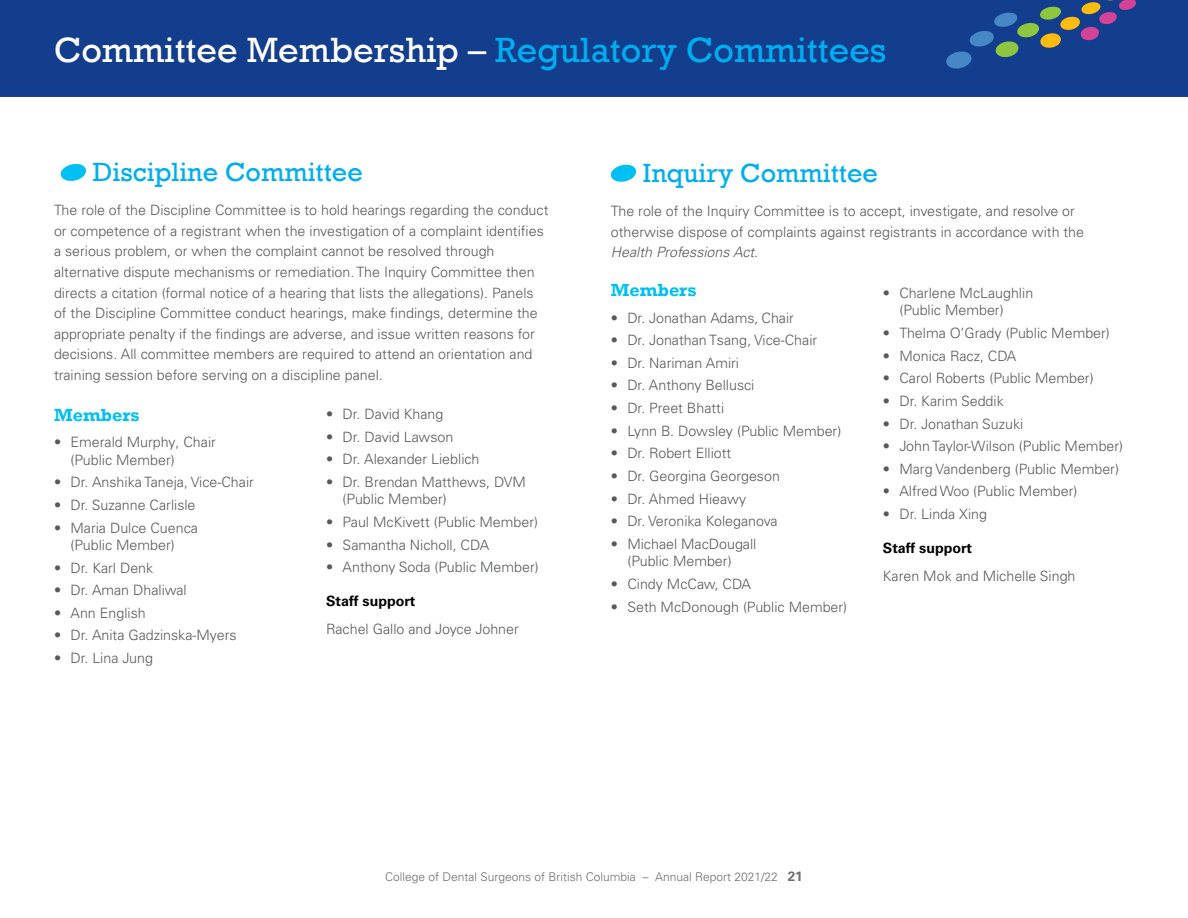
<style>
.page{position:relative;width:1188px;height:918px;background:#fff}
.page>*{position:absolute;margin:0;border:0;box-sizing:border-box;transform-origin:0 0}
.t1{font:36px "Rockwell";color:#fff}
.t2{font:27px "Rockwell";color:#00aeef}
.t3{font:700 18px "Rockwell";color:#00c0f3}
.t4{font:300 14.25px/20.5px "Univers LT Pro 45";color:#58595b}
.t5{font:700 14.25px "Univers LT Pro 65";color:#000}
.t6{font:300 12px "Univers LT Pro 45";color:#6d6e71}
.s1{color:#00aeef}
.s2{font-style:italic}
.s3{font-family:"Univers LT Pro 65";font-weight:700;font-size:13.5px}
</style>
<div class="page">
<div style="left:0;top:0;width:1188px;height:96px;background:#133d8d"></div>
<svg style="left:946px;top:0;width:191px;height:69px"></svg>
<svg style="left:60px;top:163px;width:26px;height:18px"></svg>
<svg style="left:610px;top:164px;width:27px;height:18px"></svg>
<h1 class="t1" style="left:54px;top:29px;width:834px">Committee Membership – <span class="s1">Regulatory Committees</span></h1>
<h2 class="t2" style="left:93px;top:156px;width:272px">Discipline Committee</h2>
<p class="t4" style="left:54px;top:200px;width:496px">The role of the Discipline Committee is to hold hearings regarding the conduct or competence of a registrant when the investigation of a complaint identifies a serious problem, or when the complaint cannot be resolved through alternative dispute mechanisms or remediation. The Inquiry Committee then directs a citation (formal notice of a hearing that lists the allegations). Panels of the Discipline Committee conduct hearings, make findings, determine the appropriate penalty if the findings are adverse, and issue written reasons for decisions. All committee members are required to attend an orientation and training session before serving on a discipline panel.</p>
<p class="t3" style="left:54px;top:404px;width:87px">Members</p>
<p class="t4" style="left:71px;top:434px;width:147px;line-height:17.2px;text-indent:-17px">• Emerald Murphy, Chair (Public Member)</p>
<p class="t4" style="left:54px;top:472px;width:201px">• Dr. Anshika Taneja, Vice-Chair</p>
<p class="t4" style="left:54px;top:495px;width:143px">• Dr. Suzanne Carlisle</p>
<p class="t4" style="left:54px;top:519px;width:145px;line-height:17.2px;text-align:center">• Maria Dulce Cuenca (Public Member)</p>
<p class="t4" style="left:54px;top:557px;width:101px">• Dr. Karl Denk</p>
<p class="t4" style="left:54px;top:580px;width:134px">• Dr. Aman Dhaliwal</p>
<p class="t4" style="left:54px;top:602px;width:93px">• Ann English</p>
<p class="t4" style="left:54px;top:625px;width:184px">• Dr. Anita Gadzinska-Myers</p>
<p class="t4" style="left:54px;top:648px;width:101px">• Dr. Lina Jung</p>
<p class="t4" style="left:326px;top:404px;width:119px">• Dr. David Khang</p>
<p class="t4" style="left:326px;top:426px;width:129px">• Dr. David Lawson</p>
<p class="t4" style="left:326px;top:449px;width:155px">• Dr. Alexander Lieblich</p>
<p class="t4" style="left:343px;top:473px;width:185px;line-height:17.2px;text-indent:-17px">• Dr. Brendan Matthews, DVM (Public Member)</p>
<p class="t4" style="left:326px;top:512px;width:213px">• Paul McKivett (Public Member)</p>
<p class="t4" style="left:326px;top:534px;width:165px">• Samantha Nicholl, CDA</p>
<p class="t4" style="left:326px;top:557px;width:214px">• Anthony Soda (Public Member)</p>
<p class="t5" style="left:326px;top:593px;width:91px">Staff support</p>
<p class="t4" style="left:326px;top:618px;width:194px">Rachel Gallo and Joyce Johner</p>
<h2 class="t2" style="left:643px;top:157px;width:237px">Inquiry Committee</h2>
<p class="t4" style="left:611px;top:201px;width:475px">The role of the Inquiry Committee is to accept, investigate, and resolve or otherwise dispose of complaints against registrants in accordance with the<br><span class="s2">Health Professions Act</span>.</p>
<p class="t3" style="left:611px;top:279px;width:87px">Members</p>
<p class="t4" style="left:611px;top:307px;width:185px">• Dr. Jonathan Adams, Chair</p>
<p class="t4" style="left:611px;top:330px;width:208px">• Dr. Jonathan Tsang, Vice-Chair</p>
<p class="t4" style="left:611px;top:353px;width:130px">• Dr. Nariman Amiri</p>
<p class="t4" style="left:611px;top:375px;width:145px">• Dr. Anthony Bellusci</p>
<p class="t4" style="left:611px;top:398px;width:115px">• Dr. Preet Bhatti</p>
<p class="t4" style="left:611px;top:420px;width:232px">• Lynn B. Dowsley (Public Member)</p>
<p class="t4" style="left:611px;top:443px;width:122px">• Dr. Robert Elliott</p>
<p class="t4" style="left:611px;top:466px;width:171px">• Dr. Georgina Georgeson</p>
<p class="t4" style="left:611px;top:488px;width:137px">• Dr. Ahmed Hieawy</p>
<p class="t4" style="left:611px;top:511px;width:168px">• Dr. Veronika Koleganova</p>
<p class="t4" style="left:611px;top:535px;width:147px;line-height:17.2px;text-align:center">• Michael MacDougall (Public Member)</p>
<p class="t4" style="left:611px;top:574px;width:142px">• Cindy McCaw, CDA</p>
<p class="t4" style="left:611px;top:596px;width:238px">• Seth McDonough (Public Member)</p>
<p class="t4" style="left:899px;top:284px;width:135px;line-height:17.2px;text-indent:-17px">• Charlene McLaughlin (Public Member)</p>
<p class="t4" style="left:883px;top:323px;width:229px">• Thelma O’Grady (Public Member)</p>
<p class="t4" style="left:883px;top:345px;width:135px">• Monica Racz, CDA</p>
<p class="t4" style="left:883px;top:368px;width:212px">• Carol Roberts (Public Member)</p>
<p class="t4" style="left:883px;top:391px;width:122px">• Dr. Karim Seddik</p>
<p class="t4" style="left:883px;top:413px;width:142px">• Dr. Jonathan Suzuki</p>
<p class="t4" style="left:883px;top:436px;width:242px">• John Taylor-Wilson (Public Member)</p>
<p class="t4" style="left:883px;top:458px;width:238px">• Marg Vandenberg (Public Member)</p>
<p class="t4" style="left:883px;top:481px;width:196px">• Alfred Woo (Public Member)</p>
<p class="t4" style="left:883px;top:504px;width:106px">• Dr. Linda Xing</p>
<p class="t5" style="left:883px;top:540px;width:91px">Staff support</p>
<p class="t4" style="left:883px;top:565px;width:194px">Karen Mok and Michelle Singh</p>
<p class="t6" style="left:385px;top:870px;width:419px">College of Dental Surgeons of British Columbia – Annual Report 2021/22 <span class="s3">21</span></p>
</div>
